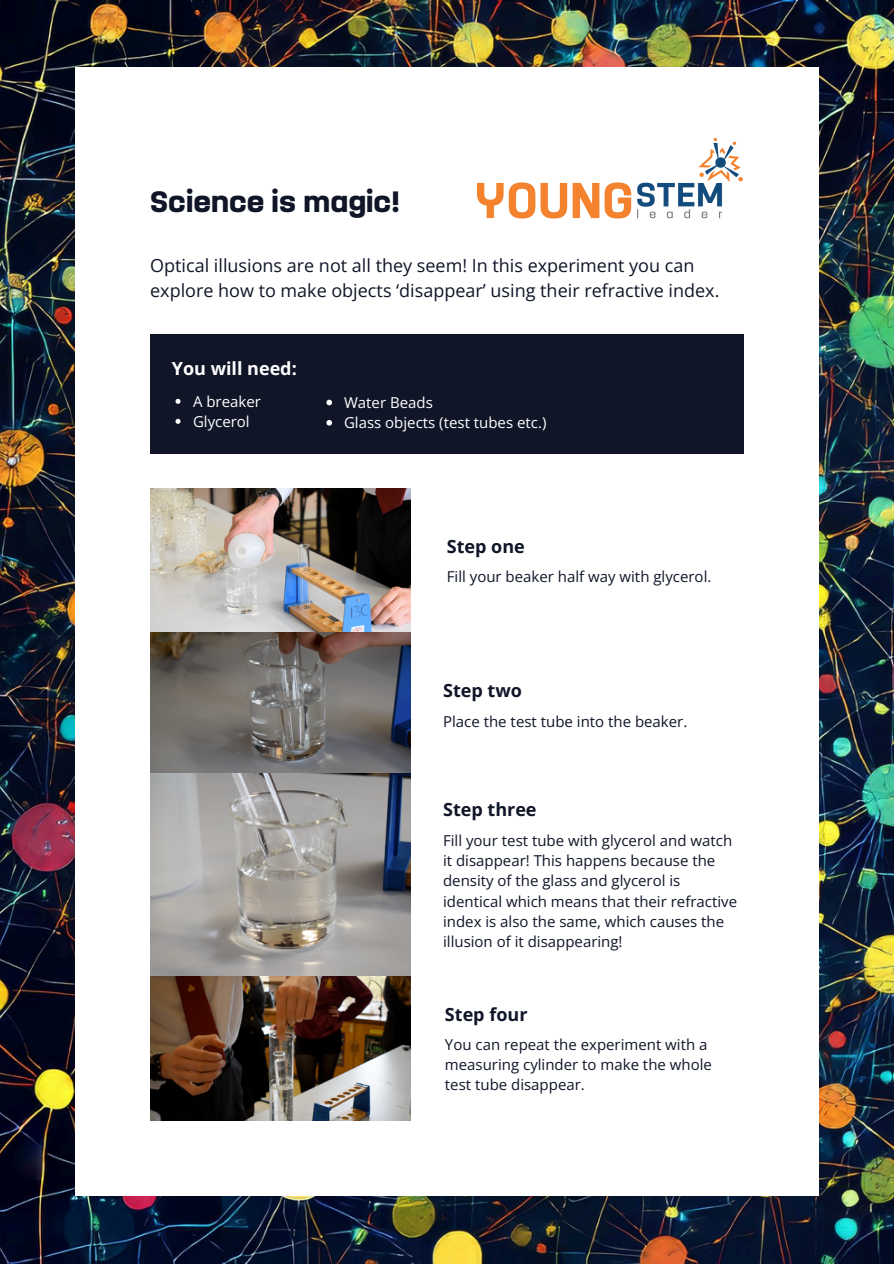
<style>
.page{position:relative;width:894px;height:1264px;background:#fff}
.page>*{position:absolute;margin:0;border:0;box-sizing:border-box;transform-origin:0 0}
.t1{font:700 29.4px "Yoshida Sans";color:#101628}
.t2{font:18px/24.8px "Open Sans";color:#101628}
.t3{font:700 18px "Open Sans";color:#101628}
.t4{font:700 18px "Open Sans";color:#fff}
.t5{font:15px/20.2px "Open Sans";color:#101628}
.t6{font:15px "Open Sans";color:#fff}
</style>
<div class="page">
<img style="left:0;top:0;width:893px;height:1263px">
<div style="left:75px;top:68px;width:743px;height:1127px;background:#fff"></div>
<img style="left:476px;top:137px;width:267px;height:82px">
<div style="left:150px;top:335px;width:593px;height:119px;background:#101628"></div>
<img style="left:150px;top:488px;width:260px;height:285px">
<img style="left:150px;top:773px;width:260px;height:347px">
<svg style="left:175px;top:399px;width:5px;height:5px"></svg>
<svg style="left:175px;top:419px;width:5px;height:5px"></svg>
<svg style="left:326px;top:400px;width:6px;height:5px"></svg>
<svg style="left:326px;top:420px;width:6px;height:5px"></svg>
<p class="t1" style="left:150px;top:183px;width:251px">Science is magic!</p>
<p class="t2" style="left:150px;top:252px;width:570px">Optical illusions are not all they seem! In this experiment you can explore how to make objects ‘disappear’ using their refractive index.</p>
<p class="t4" style="left:172px;top:355px;width:126px">You will need:</p>
<h2 class="t6" style="left:193px;top:391px;width:69px">A breaker</h2>
<p class="t6" style="left:193px;top:411px;width:58px">Glycerol</p>
<h2 class="t6" style="left:344px;top:391px;width:90px">Water Beads</h2>
<p class="t6" style="left:344px;top:412px;width:204px">Glass objects (test tubes etc.)</p>
<p class="t3" style="left:446px;top:533px;width:79px">Step one</p>
<p class="t5" style="left:446px;top:566px;width:266px">Fill your beaker half way with glycerol.</p>
<p class="t3" style="left:443px;top:678px;width:80px">Step two</p>
<p class="t5" style="left:443px;top:710px;width:246px">Place the test tube into the beaker.</p>
<h2 class="t3" style="left:443px;top:797px;width:95px">Step three</h2>
<p class="t5" style="left:443px;top:829px;width:295px">Fill your test tube with glycerol and watch it disappear! This happens because the density of the glass and glycerol is identical which means that their refractive index is also the same, which causes the illusion of it disappearing!</p>
<h2 class="t3" style="left:445px;top:1001px;width:84px">Step four</h2>
<p class="t5" style="left:445px;top:1034px;width:268px">You can repeat the experiment with a measuring cylinder to make the whole test tube disappear.</p>
</div>
